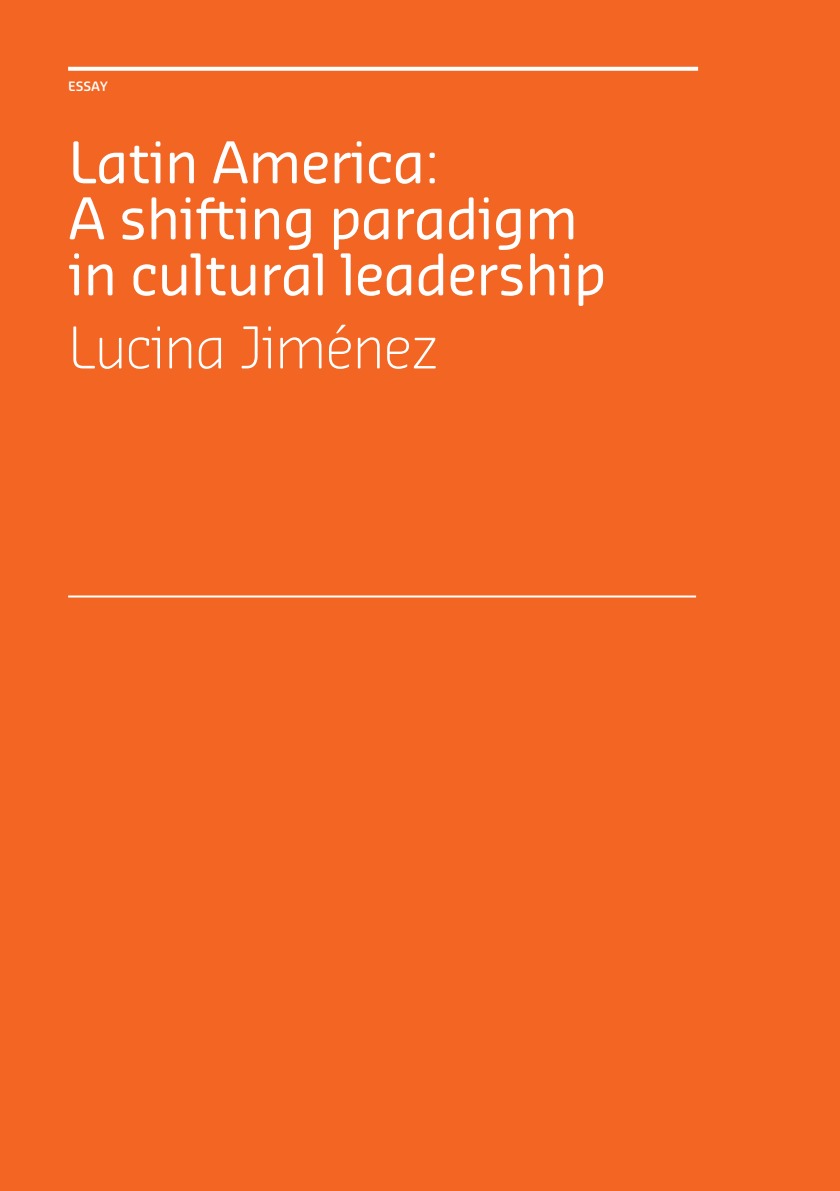
<style>
.page{position:relative;width:840px;height:1191px;background:#fff}
.page>*{position:absolute;margin:0;border:0;box-sizing:border-box;transform-origin:0 0}
.t1{font:56px/56px "Sansa Soft Pro";letter-spacing:-.02em;color:#fff}
.t2{font:300 56px "Sansa Soft Pro";letter-spacing:-.02em;color:#fff}
.t3{font:600 12.6px "Sansa Soft Pro";color:#fff}
</style>
<div class="page">
<div style="left:0;top:0;width:839px;height:1191px;background:#f26522"></div>
<svg style="left:68px;top:67px;width:629px;height:4px;background:#fdf5f1"></svg>
<hr style="left:68px;top:595px;width:627px;height:2px;background:#fff">
<p class="t3" style="left:68px;top:78px;width:41px">ESSAY</p>
<p class="t1" style="left:68px;top:133px;width:539px">Latin America:<br>A shifting paradigm in cultural leadership</p>
<p class="t2" style="left:68px;top:311px;width:372px">Lucina Jiménez</p>
</div>
